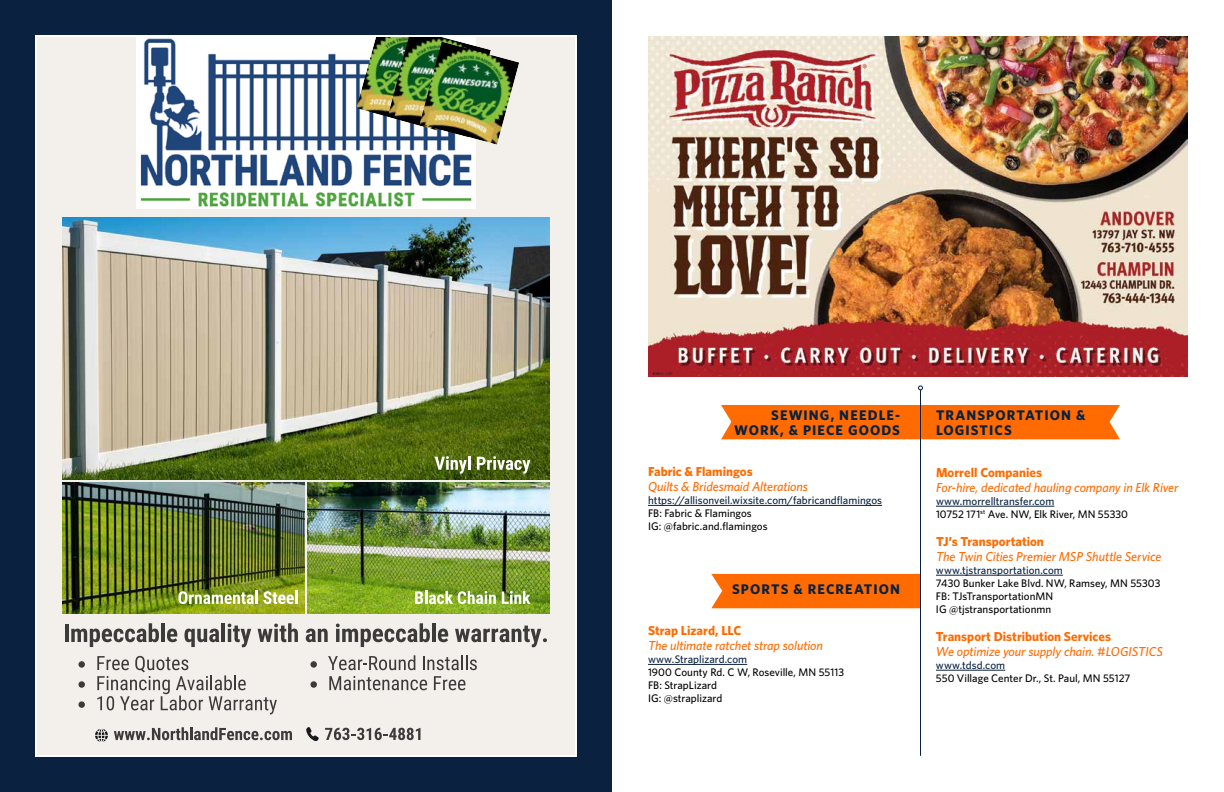
<style>
.page{position:relative;width:1224px;height:792px;background:#fff}
.page>*{position:absolute;margin:0;border:0;box-sizing:border-box;transform-origin:0 0}
.t1{font:700 14px/15px "Whitney";letter-spacing:.075em;color:#0a2240;text-align:right}
.t2{font:italic 500 13px "Whitney";letter-spacing:-.005em;color:#ff6b00}
.t3{font:700 13px "Whitney";color:#ff6b00}
.t4{font:500 11px/13px "Whitney";color:#000}
.t5{font:500 11px "Whitney";color:#0a2240}
.s1{color:#0a2240}
</style>
<div class="page">
<div style="left:0;top:0;width:612px;height:792px;background:#0a2240"></div>
<div style="left:36px;top:36px;width:540px;height:720px;background:#f3f0ec"></div>
<img style="left:62px;top:218px;width:487px;height:262px">
<img style="left:63px;top:482px;width:241px;height:131px">
<img style="left:308px;top:482px;width:241px;height:131px">
<svg style="left:95px;top:729px;width:13px;height:13px"></svg>
<img style="left:136px;top:38px;width:340px;height:170px">
<img style="left:356px;top:38px;width:32px;height:92px">
<img style="left:388px;top:38px;width:88px;height:99px">
<img style="left:420px;top:42px;width:99px;height:102px">
<svg style="left:306px;top:727px;width:13px;height:14px"></svg>
<hr style="left:65px;top:624px;width:3px;height:18px;background:#3d3b3a">
<svg style="left:71px;top:623px;width:88px;height:24px"></svg>
<hr style="left:161px;top:623px;width:4px;height:19px;background:#3d3b3a">
<svg style="left:167px;top:629px;width:10px;height:13px"></svg>
<svg style="left:185px;top:629px;width:34px;height:18px"></svg>
<hr style="left:222px;top:623px;width:3px;height:19px;background:#3d3b3a">
<svg style="left:228px;top:624px;width:23px;height:23px"></svg>
<svg style="left:258px;top:623px;width:40px;height:19px"></svg>
<svg style="left:306px;top:629px;width:22px;height:13px"></svg>
<svg style="left:336px;top:623px;width:94px;height:24px"></svg>
<hr style="left:432px;top:623px;width:4px;height:19px;background:#3d3b3a">
<svg style="left:438px;top:629px;width:10px;height:13px"></svg>
<svg style="left:455px;top:626px;width:92px;height:21px"></svg>
<svg style="left:78px;top:661px;width:7px;height:7px"></svg>
<svg style="left:78px;top:681px;width:7px;height:7px"></svg>
<svg style="left:78px;top:701px;width:7px;height:7px"></svg>
<svg style="left:97px;top:656px;width:180px;height:58px"></svg>
<svg style="left:435px;top:456px;width:32px;height:18px"></svg>
<hr style="left:468px;top:456px;width:3px;height:14px;background:#fff">
<svg style="left:477px;top:456px;width:53px;height:18px"></svg>
<svg style="left:114px;top:727px;width:178px;height:13px"></svg>
<svg style="left:179px;top:591px;width:119px;height:13px;background:#b9c681"></svg>
<svg style="left:415px;top:591px;width:81px;height:13px"></svg>
<svg style="left:502px;top:591px;width:29px;height:13px"></svg>
<svg style="left:325px;top:728px;width:95px;height:12px"></svg>
<svg style="left:310px;top:661px;width:7px;height:7px"></svg>
<svg style="left:328px;top:655px;width:87px;height:15px"></svg>
<svg style="left:423px;top:655px;width:54px;height:15px"></svg>
<svg style="left:310px;top:681px;width:7px;height:7px"></svg>
<svg style="left:329px;top:676px;width:98px;height:14px"></svg>
<svg style="left:434px;top:676px;width:31px;height:14px"></svg>
<div style="left:711px;top:574px;width:209px;height:34px;background:#ff6b00"></div>
<img style="left:648px;top:36px;width:540px;height:341px">
<hr style="left:648px;top:505px;width:234px;height:1px;background:#0a2240">
<hr style="left:648px;top:664px;width:99px;height:1px;background:#0a2240">
<hr style="left:936px;top:506px;width:118px;height:1px;background:#0a2240">
<hr style="left:936px;top:575px;width:127px;height:1px;background:#0a2240">
<hr style="left:936px;top:670px;width:69px;height:1px;background:#0a2240">
<div style="left:721px;top:405px;width:399px;height:34px;background:#ff6b00"></div>
<hr style="left:920px;top:390px;width:1px;height:366px;background:#0a2240">
<svg style="left:918px;top:385px;width:5px;height:5px"></svg>
<p class="t1" style="left:734px;top:407px;width:167px">SEWING, NEEDLE-<br>WORK, &amp; PIECE GOODS</p>
<p class="t3" style="left:648px;top:464px;width:106px">Fabric &amp; Flamingos</p>
<p class="t2" style="left:648px;top:479px;width:162px">Quilts &amp; Bridesmaid Alterations</p>
<p class="t5" style="left:648px;top:493px;width:236px">https://allisonveil.wixsite.com/fabricandflamingos</p>
<p class="t4" style="left:648px;top:506px;width:121px">FB: Fabric &amp; Flamingos<br>IG: @fabric.and.flamingos</p>
<p class="t1" style="left:732px;top:581px;width:169px">SPORTS &amp; RECREATION</p>
<p class="t3" style="left:648px;top:623px;width:95px">Strap Lizard, LLC</p>
<p class="t2" style="left:648px;top:638px;width:176px">The ultimate ratchet strap solution</p>
<p class="t5" style="left:648px;top:652px;width:101px">www.Straplizard.com</p>
<p class="t4" style="left:648px;top:665px;width:198px">1900 County Rd. C W, Roseville, MN 55113<br>FB: StrapLizard<br>IG: @straplizard</p>
<p class="t1" style="left:936px;top:407px;width:151px;text-align:left">TRANSPORTATION &amp;<br>LOGISTICS</p>
<p class="t3" style="left:936px;top:464px;width:108px">Morrell Companies</p>
<p class="t2" style="left:936px;top:479px;width:244px">For-hire, dedicated hauling company in Elk River</p>
<p class="t4" style="left:936px;top:494px;width:194px"><span class="s1">www.morrelltransfer.com<br></span>10752 171<sup>st</sup> Ave. NW, Elk River, MN 55330</p>
<p class="t3" style="left:936px;top:533px;width:109px">TJ’s Transportation</p>
<p class="t2" style="left:936px;top:548px;width:227px">The Twin Cities Premier MSP Shuttle Service</p>
<p class="t5" style="left:936px;top:563px;width:128px">www.tjstransportation.com</p>
<p class="t4" style="left:936px;top:576px;width:226px">7430 Bunker Lake Blvd. NW, Ramsey, MN 55303<br>FB: TJsTransportationMN<br>IG @tjstransportationmn</p>
<p class="t3" style="left:936px;top:628px;width:177px">Transport Distribution Services</p>
<p class="t2" style="left:936px;top:643px;width:229px">We optimize your supply chain. #LOGISTICS</p>
<p class="t5" style="left:936px;top:658px;width:71px">www.tdsd.com</p>
<p class="t4" style="left:936px;top:671px;width:196px">550 Village Center Dr., St. Paul, MN 55127</p>
</div>
